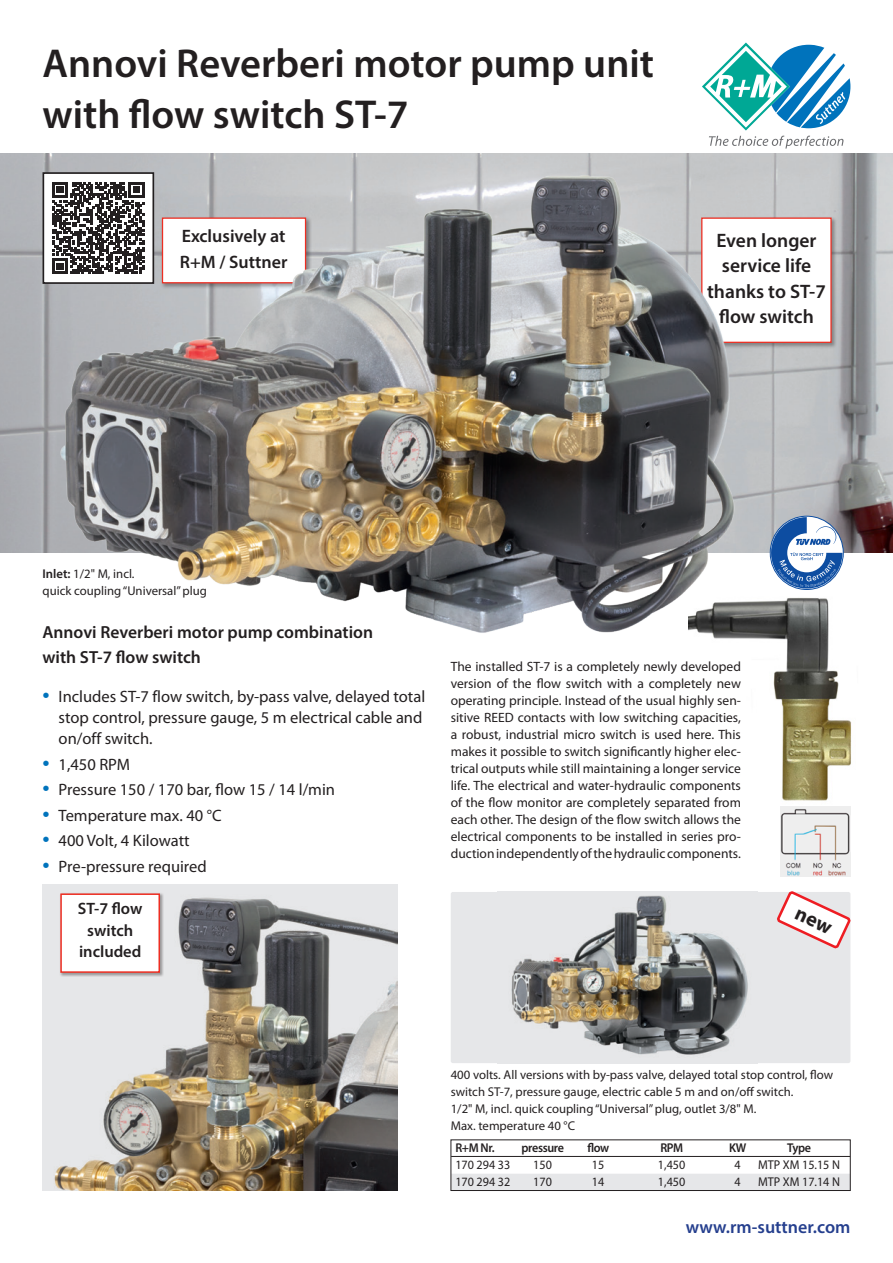
<style>
.page{position:relative;width:893px;height:1263px;background:#fff}
.page>*{position:absolute;margin:0;border:0;box-sizing:border-box;transform-origin:0 0}
.PDF_2011_-_Headline{font:600 40.5px/51px "Myriad Pro";color:#231f20}
._2010_AT_-_Master_9{font:600 19.5px/25.5px "Myriad Pro";color:#231f20;text-align:center}
._2010_AT_-_Master_9-2{font:600 18px/25.5px "Myriad Pro";color:#231f20}
.t1{font:600 18px "Myriad Pro";color:#253f8e}
.PDF_2011_-_AT_-_13_-_15{font:600 17.55px/25.5px "Myriad Pro";color:#231f20}
.t2{font:16.5px/21.3px "Myriad Pro";color:#231f20}
._2010_AT_-_Master_9-3{font:600 16.5px/21.3px "Myriad Pro";color:#231f20;text-align:center}
.t3{font:13.5px/17px "Myriad Pro";color:#231f20;text-align:justify}
.t4{font:12.75px/17px "Myriad Pro";color:#231f20}
.t5{font:12.75px "Myriad Pro";color:#231f20;scale:.95 1}
.t6{font:600 12.75px "Myriad Pro";letter-spacing:-.03em;color:#231f20;scale:.95 1}
.s1{font-weight:600}
.s2{font-size:25.5px;color:#0073bc}
</style>
<div class="page">
<img style="left:0;top:153px;width:893px;height:400px">
<div style="left:700px;top:216px;width:137px;height:133px;background:#231f20;opacity:.4"></div>
<div style="left:701px;top:217px;width:131px;height:126px;background:#fff;border:1px solid #ee2e22"></div>
<div style="left:451px;top:892px;width:399px;height:171px;background:#e6e7e9;border-radius:2px"></div>
<img style="left:511px;top:895px;width:237px;height:160px">
<div style="left:43px;top:173px;width:110px;height:110px;background:#fff"></div>
<svg style="left:52px;top:182px;width:3px;height:92px"></svg>
<div style="left:43px;top:172px;width:111px;height:112px;border:2px solid #231f20"></div>
<svg style="left:732px;top:43px;width:118px;height:106px"></svg>
<img style="left:763px;top:588px;width:89px;height:223px">
<img style="left:55px;top:56px;width:708px;height:583px">
<hr style="left:451px;top:1156px;width:399px;height:1px;background:#231f20">
<div style="left:451px;top:1174px;width:399px;height:17px;background:#e6e7e9"></div>
<div style="left:451px;top:1140px;width:399px;height:51px;border:1px solid #231f20"></div>
<img style="left:43px;top:885px;width:355px;height:306px">
<img style="left:780px;top:806px;width:70px;height:70px">
<svg style="left:771px;top:517px;width:71px;height:71px"></svg>
<div style="left:60px;top:893px;width:104px;height:84px;background:#231f20;opacity:.4"></div>
<div style="left:60px;top:893px;width:100px;height:80px;background:#fff;border:2px solid #ee2e22"></div>
<svg style="left:777px;top:891px;width:74px;height:60px"></svg>
<p class="PDF_2011_-_Headline" style="left:43px;top:36px;width:613px">Annovi Reverberi motor pump unit with flow switch ST-7</p>
<p class="_2010_AT_-_Master_9-2" style="left:180px;top:223px;width:109px">Exclusively at<br>R+M / Suttner</p>
<p class="_2010_AT_-_Master_9" style="left:707px;top:227px;width:120px">Even longer service life thanks to ST-7 flow switch</p>
<p class="t4" style="left:43px;top:566px;width:166px"><span class="s1">Inlet:</span> 1/2" M, incl.<br>quick coupling “Universal” plug</p>
<p class="PDF_2011_-_AT_-_13_-_15" style="left:43px;top:619px;width:332px">Annovi Reverberi motor pump combination with ST-7 flow switch</p>
<p class="t2" style="left:59px;top:686px;width:368px;text-indent:-16px"><span class="s2">•</span> Includes ST-7 flow switch, by-pass valve, delayed total stop control, pressure gauge, 5 m electrical cable and on/off switch.</p>
<p class="t2" style="left:43px;top:754px;width:89px"><span class="s2">•</span> 1,450 RPM</p>
<p class="t2" style="left:43px;top:779px;width:294px"><span class="s2">•</span> Pressure 150 / 170 bar, flow 15 / 14 l/min</p>
<p class="t2" style="left:43px;top:805px;width:180px"><span class="s2">•</span> Temperature max. 40 °C</p>
<p class="t2" style="left:43px;top:830px;width:148px"><span class="s2">•</span> 400 Volt, 4 Kilowatt</p>
<p class="t2" style="left:43px;top:856px;width:166px"><span class="s2">•</span> Pre-pressure required</p>
<p class="_2010_AT_-_Master_9-3" style="left:78px;top:898px;width:66px">ST-7 flow switch included</p>
<p class="t3" style="left:451px;top:658px;width:292px">The installed ST-7 is a completely newly developed version of the flow switch with a completely new operating principle. Instead of the usual highly sen&shy;sitive REED contacts with low switching capacities, a robust, industrial micro switch is used here. This makes it possible to switch significantly higher elec&shy;trical outputs while still maintaining a longer service life. The electrical and water-hydraulic components of the flow monitor are completely separated from each other. The design of the flow switch allows the electrical components to be installed in series pro&shy;duction independently of the hydraulic components.</p>
<p class="t4" style="left:451px;top:1067px;width:384px">400 volts. All versions with by-pass valve, delayed total stop control, flow switch ST-7, pressure gauge, electric cable 5 m and on/off switch.<br>1/2" M, incl. quick coupling “Universal” plug, outlet 3/8" M.<br>Max. temperature 40 °C</p>
<p class="t6" style="left:455px;top:1140px;width:43px">R+M Nr.</p>
<p class="t6" style="left:522px;top:1140px;width:46px">pressure</p>
<p class="t6" style="left:587px;top:1140px;width:25px">flow</p>
<p class="t6" style="left:660px;top:1140px;width:25px">RPM</p>
<p class="t6" style="left:729px;top:1140px;width:20px">KW</p>
<p class="t6" style="left:787px;top:1140px;width:27px">Type</p>
<p class="t5" style="left:455px;top:1158px;width:59px">170 294 33</p>
<p class="t5" style="left:533px;top:1158px;width:21px">150</p>
<p class="t5" style="left:592px;top:1158px;width:15px">15</p>
<p class="t5" style="left:658px;top:1158px;width:30px">1,450</p>
<p class="t5" style="left:734px;top:1158px;width:8px">4</p>
<p class="t5" style="left:758px;top:1158px;width:88px">MTP XM 15.15 N</p>
<p class="t5" style="left:455px;top:1175px;width:59px">170 294 32</p>
<p class="t5" style="left:533px;top:1175px;width:21px">170</p>
<p class="t5" style="left:592px;top:1175px;width:15px">14</p>
<p class="t5" style="left:658px;top:1175px;width:30px">1,450</p>
<p class="t5" style="left:734px;top:1175px;width:8px">4</p>
<p class="t5" style="left:758px;top:1175px;width:88px">MTP XM 17.14 N</p>
<p class="t1" style="left:686px;top:1215px;width:166px">www.rm-suttner.com</p>
</div>
